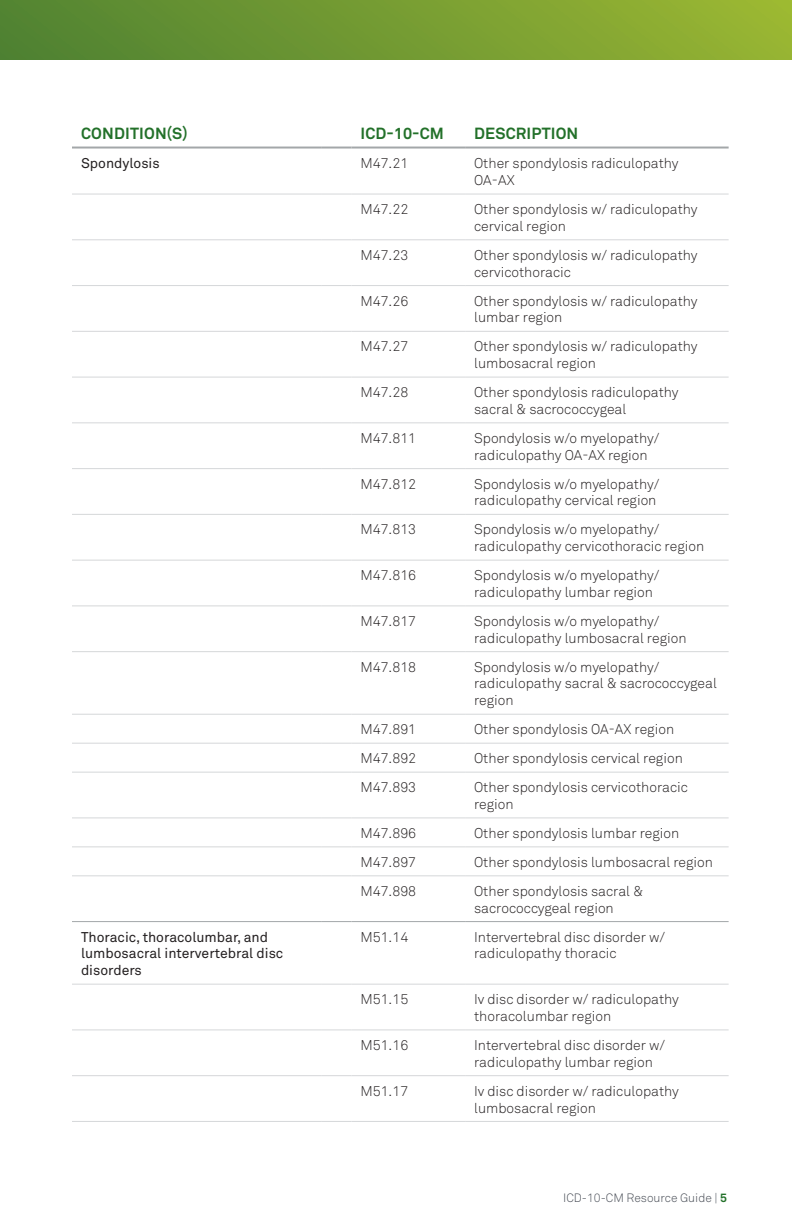
<style>
.page{position:relative;width:792px;height:1224px;background:#fff}
.page>*{position:absolute;margin:0;border:0;box-sizing:border-box;transform-origin:0 0}
.t1{font:700 16px "Akkurat Pro";letter-spacing:.01em;color:#23712a}
.t2{font:300 14px/16.8px "Akkurat Pro";color:#231f20}
.t3{font:14px/16.8px "Akkurat Pro";color:#231f20}
.t4{font:300 12px "Akkurat Pro";color:#464b54}
.s1{font-weight:700;color:#23712a}
</style>
<div class="page">
<div style="left:0;top:0;width:792px;height:60px;background:linear-gradient(to right,#508232,#9ab633)"></div>
<hr style="left:72px;top:147px;width:249px;height:2px;background:#a3a7a9">
<hr style="left:321px;top:147px;width:30px;height:2px;background:#a3a7a9">
<hr style="left:351px;top:147px;width:114px;height:2px;background:#a3a7a9">
<hr style="left:465px;top:147px;width:264px;height:2px;background:#a3a7a9">
<hr style="left:72px;top:468px;width:249px;height:1px;background:#d5d7d9">
<hr style="left:321px;top:468px;width:30px;height:1px;background:#d5d7d9">
<hr style="left:351px;top:468px;width:114px;height:1px;background:#d5d7d9">
<hr style="left:465px;top:468px;width:264px;height:1px;background:#d5d7d9">
<hr style="left:72px;top:514px;width:249px;height:1px;background:#d5d7d9">
<hr style="left:321px;top:514px;width:30px;height:1px;background:#d5d7d9">
<hr style="left:351px;top:514px;width:114px;height:1px;background:#d5d7d9">
<hr style="left:72px;top:194px;width:249px;height:1px;background:#d5d7d9">
<hr style="left:321px;top:194px;width:30px;height:1px;background:#d5d7d9">
<hr style="left:351px;top:194px;width:114px;height:1px;background:#d5d7d9">
<hr style="left:72px;top:239px;width:249px;height:1px;background:#d5d7d9">
<hr style="left:321px;top:239px;width:30px;height:1px;background:#d5d7d9">
<hr style="left:351px;top:239px;width:114px;height:1px;background:#d5d7d9">
<hr style="left:72px;top:714px;width:249px;height:1px;background:#d5d7d9">
<hr style="left:321px;top:714px;width:30px;height:1px;background:#d5d7d9">
<hr style="left:351px;top:714px;width:114px;height:1px;background:#d5d7d9">
<hr style="left:465px;top:514px;width:264px;height:1px;background:#d5d7d9">
<hr style="left:465px;top:194px;width:264px;height:1px;background:#d5d7d9">
<hr style="left:465px;top:239px;width:264px;height:1px;background:#d5d7d9">
<hr style="left:465px;top:714px;width:264px;height:1px;background:#d5d7d9">
<hr style="left:72px;top:743px;width:249px;height:1px;background:#d5d7d9">
<hr style="left:321px;top:743px;width:30px;height:1px;background:#d5d7d9">
<hr style="left:351px;top:743px;width:114px;height:1px;background:#d5d7d9">
<hr style="left:465px;top:743px;width:264px;height:1px;background:#d5d7d9">
<hr style="left:72px;top:651px;width:249px;height:1px;background:#d5d7d9">
<hr style="left:321px;top:651px;width:30px;height:1px;background:#d5d7d9">
<hr style="left:351px;top:651px;width:114px;height:1px;background:#d5d7d9">
<hr style="left:72px;top:285px;width:249px;height:1px;background:#d5d7d9">
<hr style="left:321px;top:285px;width:30px;height:1px;background:#d5d7d9">
<hr style="left:351px;top:285px;width:114px;height:1px;background:#d5d7d9">
<hr style="left:72px;top:331px;width:249px;height:1px;background:#d5d7d9">
<hr style="left:321px;top:331px;width:30px;height:1px;background:#d5d7d9">
<hr style="left:351px;top:331px;width:114px;height:1px;background:#d5d7d9">
<hr style="left:72px;top:377px;width:249px;height:1px;background:#d5d7d9">
<hr style="left:321px;top:377px;width:30px;height:1px;background:#d5d7d9">
<hr style="left:351px;top:377px;width:114px;height:1px;background:#d5d7d9">
<hr style="left:465px;top:651px;width:264px;height:1px;background:#d5d7d9">
<hr style="left:465px;top:285px;width:264px;height:1px;background:#d5d7d9">
<hr style="left:465px;top:331px;width:264px;height:1px;background:#d5d7d9">
<hr style="left:465px;top:377px;width:264px;height:1px;background:#d5d7d9">
<hr style="left:72px;top:847px;width:249px;height:1px;background:#d5d7d9">
<hr style="left:321px;top:847px;width:30px;height:1px;background:#d5d7d9">
<hr style="left:351px;top:847px;width:114px;height:1px;background:#d5d7d9">
<hr style="left:465px;top:847px;width:264px;height:1px;background:#d5d7d9">
<hr style="left:72px;top:875px;width:249px;height:1px;background:#d5d7d9">
<hr style="left:321px;top:875px;width:30px;height:1px;background:#d5d7d9">
<hr style="left:351px;top:875px;width:114px;height:1px;background:#d5d7d9">
<hr style="left:465px;top:875px;width:264px;height:1px;background:#d5d7d9">
<hr style="left:72px;top:606px;width:249px;height:1px;background:#d5d7d9">
<hr style="left:321px;top:606px;width:30px;height:1px;background:#d5d7d9">
<hr style="left:351px;top:606px;width:114px;height:1px;background:#d5d7d9">
<hr style="left:465px;top:606px;width:264px;height:1px;background:#d5d7d9">
<hr style="left:72px;top:560px;width:249px;height:1px;background:#d5d7d9">
<hr style="left:321px;top:560px;width:30px;height:1px;background:#d5d7d9">
<hr style="left:351px;top:560px;width:114px;height:1px;background:#d5d7d9">
<hr style="left:465px;top:560px;width:264px;height:1px;background:#d5d7d9">
<hr style="left:72px;top:772px;width:249px;height:1px;background:#d5d7d9">
<hr style="left:321px;top:772px;width:30px;height:1px;background:#d5d7d9">
<hr style="left:351px;top:772px;width:114px;height:1px;background:#d5d7d9">
<hr style="left:465px;top:772px;width:264px;height:1px;background:#d5d7d9">
<hr style="left:72px;top:818px;width:249px;height:1px;background:#d5d7d9">
<hr style="left:321px;top:818px;width:30px;height:1px;background:#d5d7d9">
<hr style="left:351px;top:818px;width:114px;height:1px;background:#d5d7d9">
<hr style="left:465px;top:818px;width:264px;height:1px;background:#d5d7d9">
<hr style="left:72px;top:423px;width:249px;height:1px;background:#d5d7d9">
<hr style="left:321px;top:423px;width:30px;height:1px;background:#d5d7d9">
<hr style="left:351px;top:423px;width:114px;height:1px;background:#d5d7d9">
<hr style="left:465px;top:423px;width:264px;height:1px;background:#d5d7d9">
<hr style="left:72px;top:921px;width:249px;height:1px;background:#a3a7a9">
<hr style="left:321px;top:921px;width:30px;height:1px;background:#a3a7a9">
<hr style="left:351px;top:921px;width:114px;height:1px;background:#a3a7a9">
<hr style="left:465px;top:921px;width:264px;height:1px;background:#a3a7a9">
<hr style="left:72px;top:984px;width:249px;height:1px;background:#d5d7d9">
<hr style="left:321px;top:984px;width:30px;height:1px;background:#d5d7d9">
<hr style="left:351px;top:984px;width:114px;height:1px;background:#d5d7d9">
<hr style="left:465px;top:984px;width:264px;height:1px;background:#d5d7d9">
<hr style="left:72px;top:1030px;width:249px;height:1px;background:#d5d7d9">
<hr style="left:321px;top:1030px;width:30px;height:1px;background:#d5d7d9">
<hr style="left:351px;top:1030px;width:114px;height:1px;background:#d5d7d9">
<hr style="left:465px;top:1030px;width:264px;height:1px;background:#d5d7d9">
<hr style="left:72px;top:1075px;width:249px;height:1px;background:#d5d7d9">
<hr style="left:321px;top:1075px;width:30px;height:1px;background:#d5d7d9">
<hr style="left:351px;top:1075px;width:114px;height:1px;background:#d5d7d9">
<hr style="left:465px;top:1075px;width:264px;height:1px;background:#d5d7d9">
<hr style="left:72px;top:1121px;width:249px;height:1px;background:#d5d7d9">
<hr style="left:321px;top:1121px;width:30px;height:1px;background:#d5d7d9">
<hr style="left:351px;top:1121px;width:114px;height:1px;background:#d5d7d9">
<hr style="left:465px;top:1121px;width:264px;height:1px;background:#d5d7d9">
<p class="t1" style="left:81px;top:123px;width:108px">CONDITION(S)</p>
<p class="t1" style="left:360px;top:123px;width:85px">ICD-10-CM</p>
<p class="t1" style="left:474px;top:123px;width:106px">DESCRIPTION</p>
<p class="t3" style="left:81px;top:155px;width:80px">Spondylosis</p>
<p class="t2" style="left:360px;top:155px;width:49px">M47.21</p>
<p class="t2" style="left:474px;top:155px;width:206px">Other spondylosis radiculopathy<br>OA-AX</p>
<p class="t2" style="left:360px;top:201px;width:49px">M47.22</p>
<p class="t2" style="left:474px;top:201px;width:225px">Other spondylosis w/ radiculopathy cervical region</p>
<p class="t2" style="left:360px;top:246px;width:49px">M47.23</p>
<p class="t2" style="left:474px;top:246px;width:225px">Other spondylosis w/ radiculopathy cervicothoracic</p>
<p class="t2" style="left:360px;top:292px;width:49px">M47.26</p>
<p class="t2" style="left:474px;top:292px;width:225px">Other spondylosis w/ radiculopathy lumbar region</p>
<p class="t2" style="left:360px;top:338px;width:49px">M47.27</p>
<p class="t2" style="left:474px;top:338px;width:225px">Other spondylosis w/ radiculopathy lumbosacral region</p>
<p class="t2" style="left:360px;top:384px;width:49px">M47.28</p>
<p class="t2" style="left:474px;top:384px;width:206px">Other spondylosis radiculopathy sacral &amp; sacrococcygeal</p>
<p class="t2" style="left:360px;top:430px;width:57px">M47.811</p>
<p class="t2" style="left:474px;top:430px;width:187px">Spondylosis w/o myelopathy/ radiculopathy OA-AX region</p>
<p class="t2" style="left:360px;top:475px;width:57px">M47.812</p>
<p class="t2" style="left:474px;top:475px;width:187px">Spondylosis w/o myelopathy/ radiculopathy cervical region</p>
<p class="t2" style="left:360px;top:521px;width:57px">M47.813</p>
<p class="t2" style="left:474px;top:521px;width:232px">Spondylosis w/o myelopathy/ radiculopathy cervicothoracic region</p>
<p class="t2" style="left:360px;top:567px;width:57px">M47.816</p>
<p class="t2" style="left:474px;top:567px;width:187px">Spondylosis w/o myelopathy/ radiculopathy lumbar region</p>
<p class="t2" style="left:360px;top:613px;width:57px">M47.817</p>
<p class="t2" style="left:474px;top:613px;width:214px">Spondylosis w/o myelopathy/ radiculopathy lumbosacral region</p>
<p class="t2" style="left:360px;top:658px;width:57px">M47.818</p>
<p class="t2" style="left:474px;top:658px;width:244px">Spondylosis w/o myelopathy/ radiculopathy sacral &amp; sacrococcygeal region</p>
<p class="t2" style="left:360px;top:721px;width:57px">M47.891</p>
<p class="t2" style="left:474px;top:721px;width:202px">Other spondylosis OA-AX region</p>
<p class="t2" style="left:360px;top:750px;width:57px">M47.892</p>
<p class="t2" style="left:474px;top:750px;width:210px">Other spondylosis cervical region</p>
<p class="t2" style="left:360px;top:779px;width:57px">M47.893</p>
<p class="t2" style="left:474px;top:779px;width:215px">Other spondylosis cervicothoracic region</p>
<p class="t2" style="left:360px;top:825px;width:57px">M47.896</p>
<p class="t2" style="left:474px;top:825px;width:207px">Other spondylosis lumbar region</p>
<p class="t2" style="left:360px;top:854px;width:57px">M47.897</p>
<p class="t2" style="left:474px;top:854px;width:240px">Other spondylosis lumbosacral region</p>
<p class="t2" style="left:360px;top:883px;width:57px">M47.898</p>
<p class="t2" style="left:474px;top:883px;width:171px">Other spondylosis sacral &amp; sacrococcygeal region</p>
<p class="t3" style="left:81px;top:928px;width:204px">Thoracic, thoracolumbar, and lumbosacral intervertebral disc disorders</p>
<p class="t2" style="left:360px;top:928px;width:49px">M51.14</p>
<p class="t2" style="left:474px;top:928px;width:192px">Intervertebral disc disorder w/ radiculopathy thoracic</p>
<p class="t2" style="left:360px;top:991px;width:49px">M51.15</p>
<p class="t2" style="left:474px;top:991px;width:206px">Iv disc disorder w/ radiculopathy thoracolumbar region</p>
<p class="t2" style="left:360px;top:1037px;width:49px">M51.16</p>
<p class="t2" style="left:474px;top:1037px;width:192px">Intervertebral disc disorder w/ radiculopathy lumbar region</p>
<p class="t2" style="left:360px;top:1082px;width:49px">M51.17</p>
<p class="t2" style="left:474px;top:1082px;width:206px">Iv disc disorder w/ radiculopathy lumbosacral region</p>
<p class="t4" style="left:563px;top:1191px;width:165px">ICD-10-CM Resource Guide | <span class="s1">5</span></p>
</div>
